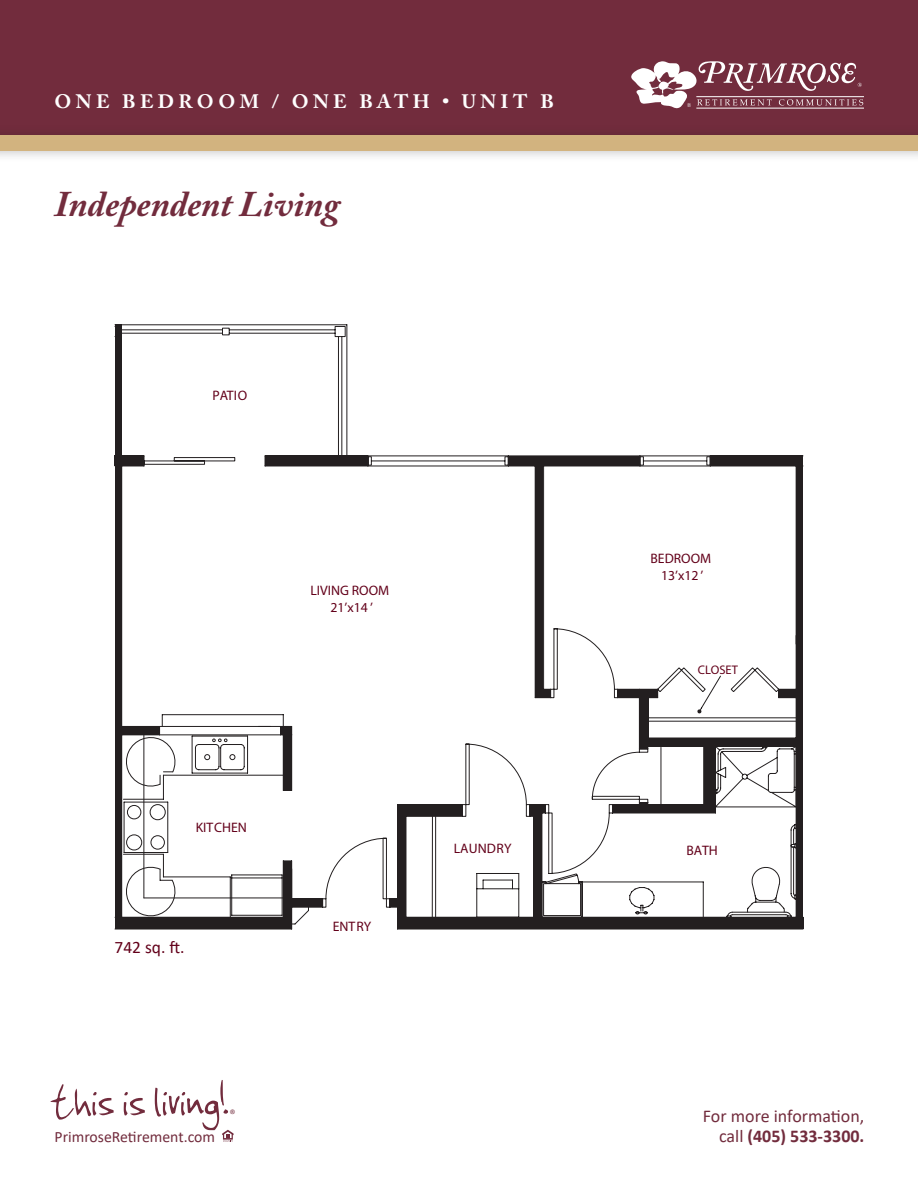
<style>
.page{position:relative;width:918px;height:1188px;background:#fff}
.page>*{position:absolute;margin:0;border:0;box-sizing:border-box;transform-origin:0 0}
.t1{font:55.95px "Jenkinsv 20";color:#722c3d}
.t2{font:italic 700 36px "Adobe Caslon Pro";color:#722c3d}
.t3{font:700 19.5px "Adobe Caslon";letter-spacing:.225em;color:#fff}
.t4{font:18px/19.5px "Calibri";color:#722c3d;text-align:right}
.t5{font:17.55px "Calibri";color:#63001a}
.t6{font:15.75px "Calibri";color:#722c3d}
.t7{font:13.8px/16.5px "Myriad Pro";color:#63001a;text-align:center}
.t8{font:12.45px "Myriad Pro";color:#63001a}
.t9{font:300 12.3px "Calibri";color:#722c3d}
.s1{font-weight:700}
</style>
<div class="page">
<div style="left:0;top:0;width:918px;height:149px;background:#722c3d"></div>
<div style="left:0;top:124px;width:918px;height:39px;background:#231f20;opacity:.3"></div>
<div style="left:0;top:136px;width:918px;height:15px;background:#d2b37f"></div>
<svg style="left:222px;top:1130px;width:12px;height:12px"></svg>
<hr style="left:696px;top:96px;width:168px;height:1px;background:#fff">
<hr style="left:696px;top:108px;width:168px;height:1px;background:#fff">
<svg style="left:631px;top:61px;width:232px;height:48px"></svg>
<svg style="left:114px;top:324px;width:234px;height:131px"></svg>
<svg style="left:114px;top:455px;width:690px;height:475px"></svg>
<hr style="left:368px;top:456px;width:140px;height:1px;background:#231f20">
<hr style="left:368px;top:466px;width:140px;height:1px;background:#231f20">
<div style="left:706px;top:456px;width:5px;height:10px;border:1px solid #231f20"></div>
<div style="left:640px;top:456px;width:4px;height:10px;border:1px solid #231f20"></div>
<hr style="left:643px;top:460px;width:64px;height:1px;background:#231f20">
<hr style="left:640px;top:466px;width:70px;height:1px;background:#231f20">
<hr style="left:640px;top:456px;width:70px;height:1px;background:#231f20">
<div style="left:122px;top:726px;width:38px;height:9px;background:#231f20"></div>
<div style="left:281px;top:726px;width:11px;height:9px;background:#231f20"></div>
<div style="left:283px;top:735px;width:9px;height:55px;background:#231f20"></div>
<div style="left:115px;top:917px;width:177px;height:12px;background:#231f20"></div>
<div style="left:283px;top:861px;width:9px;height:58px;background:#231f20"></div>
<div style="left:292px;top:899px;width:31px;height:8px;background:#231f20"></div>
<div style="left:398px;top:805px;width:8px;height:124px;background:#231f20"></div>
<div style="left:402px;top:805px;width:60px;height:11px;background:#231f20"></div>
<div style="left:406px;top:917px;width:397px;height:12px;background:#231f20"></div>
<hr style="left:530px;top:805px;width:4px;height:11px;background:#231f20">
<div style="left:534px;top:805px;width:8px;height:114px;background:#231f20"></div>
<svg style="left:542px;top:805px;width:3px;height:8px"></svg>
<div style="left:390px;top:899px;width:8px;height:8px;background:#231f20"></div>
<div style="left:613px;top:805px;width:26px;height:8px;background:#231f20"></div>
<div style="left:639px;top:803px;width:9px;height:10px;background:#231f20"></div>
<div style="left:648px;top:805px;width:67px;height:8px;background:#231f20"></div>
<div style="left:704px;top:746px;width:11px;height:60px;background:#231f20"></div>
<div style="left:639px;top:738px;width:9px;height:10px;background:#231f20"></div>
<div style="left:648px;top:738px;width:148px;height:8px;background:#231f20"></div>
<div style="left:618px;top:689px;width:40px;height:9px;background:#231f20"></div>
<div style="left:639px;top:698px;width:10px;height:41px;background:#231f20"></div>
<div style="left:535px;top:689px;width:16px;height:9px;background:#231f20"></div>
<div style="left:779px;top:689px;width:17px;height:9px;background:#231f20"></div>
<div style="left:535px;top:466px;width:8px;height:226px;background:#231f20"></div>
<div style="left:710px;top:456px;width:93px;height:10px;background:#231f20"></div>
<div style="left:508px;top:456px;width:132px;height:9px;background:#231f20"></div>
<div style="left:265px;top:456px;width:103px;height:10px;background:#231f20"></div>
<div style="left:796px;top:466px;width:7px;height:463px;background:#231f20"></div>
<div style="left:115px;top:456px;width:29px;height:10px;background:#231f20"></div>
<div style="left:115px;top:325px;width:7px;height:604px;background:#231f20"></div>
<svg style="left:697px;top:675px;width:25px;height:39px"></svg>
<p class="t3" style="left:55px;top:90px;width:501px">ONE BEDROOM / ONE BATH • UNIT B</p>
<p class="t2" style="left:55px;top:183px;width:287px">Independent Living</p>
<p class="t7" style="left:213px;top:387px;width:36px">PATIO</p>
<p class="t7" style="left:310px;top:582px;width:80px">LIVING ROOM<br>21’x14 ’</p>
<p class="t7" style="left:196px;top:819px;width:53px">KITCHEN</p>
<p class="t5" style="left:114px;top:935px;width:72px">742 sq. ft.</p>
<p class="t7" style="left:333px;top:918px;width:40px">ENTRY</p>
<p class="t7" style="left:651px;top:550px;width:62px">BEDROOM<br>13’x12 ’</p>
<p class="t8" style="left:698px;top:662px;width:42px">CLOSET</p>
<p class="t7" style="left:454px;top:840px;width:59px">LAUNDRY</p>
<p class="t7" style="left:687px;top:842px;width:33px">BATH</p>
<h1 class="t1" style="left:49px;top:1071px;width:179px">this is living!</h1>
<p class="t9" style="left:230px;top:1106px;width:8px">®</p>
<h3 class="t4" style="left:703px;top:1106px;width:163px">For more information, call <span class="s1">(405) 533-3300.</span></h3>
<p class="t6" style="left:55px;top:1126px;width:162px">PrimroseRetirement.com</p>
</div>
